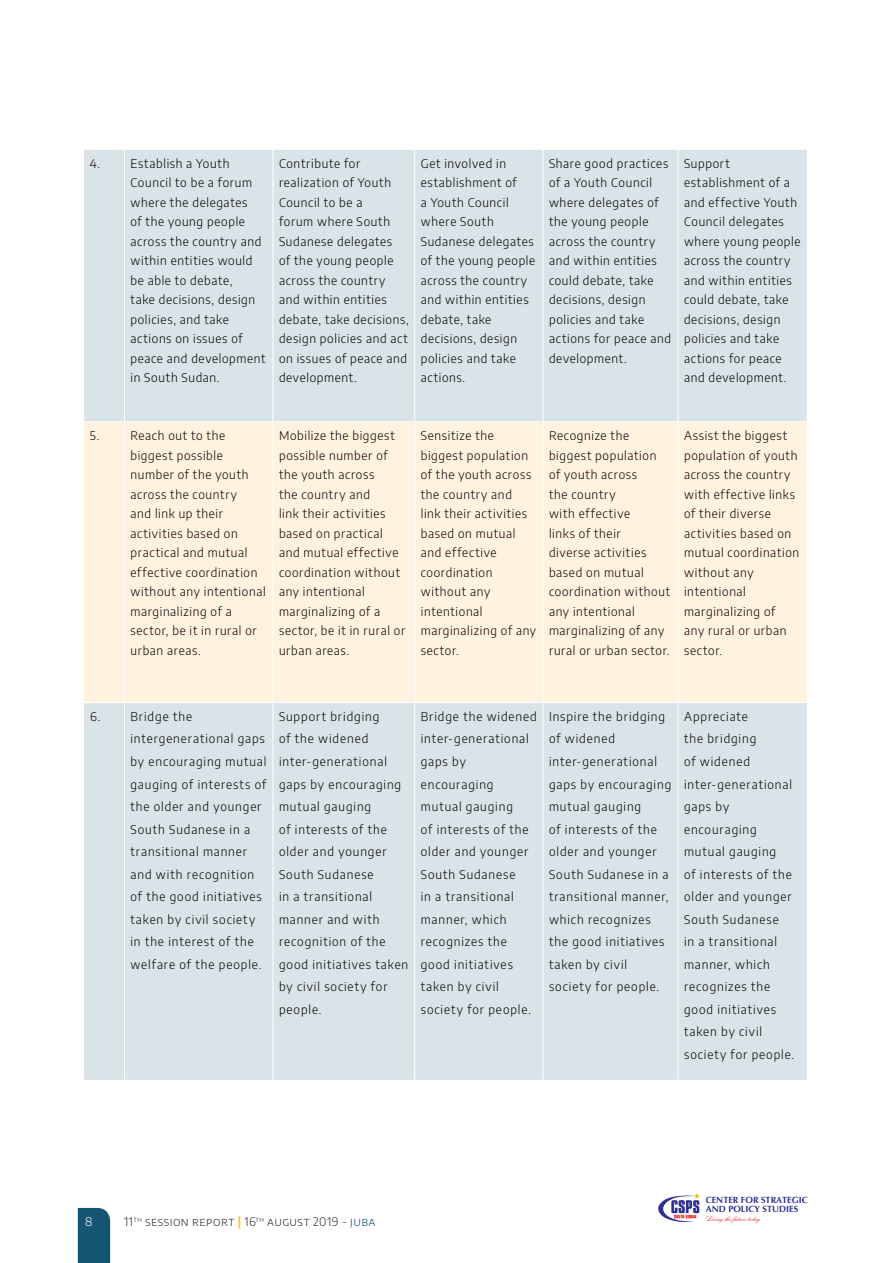
<style>
.page{position:relative;width:893px;height:1263px;background:#fff}
.page>*{position:absolute;margin:0;border:0;box-sizing:border-box;transform-origin:0 0}
.t1{font:300 12px/19.5px "Encode Sans";letter-spacing:.06em;color:#000}
.t2{font:300 12px "Encode Sans";letter-spacing:.045em;color:#343433}
.t3{font:300 12px "Encode Sans";color:#fff}
.t4{font:700 9px/9.8px "Optima";color:#2e3092}
.t5{font:7.65px "Bank Scr D";color:#ed1d24}
.s1{color:#fff}
.s2{font-weight:700;color:#fcc82d}
.s3{color:#145571}
</style>
<div class="page">
<div style="left:78px;top:1208px;width:32px;height:55px;background:#145571"></div>
<svg style="left:658px;top:1193px;width:42px;height:29px"></svg>
<div style="left:84px;top:150px;width:723px;height:930px;background:#dae3e8"></div>
<div style="left:84px;top:423px;width:723px;height:279px;background:#fff3df"></div>
<hr style="left:84px;top:422px;width:40px;height:1px;background:#fff">
<hr style="left:124px;top:422px;width:149px;height:1px;background:#fff">
<hr style="left:273px;top:422px;width:142px;height:1px;background:#fff">
<hr style="left:415px;top:422px;width:128px;height:1px;background:#fff">
<hr style="left:543px;top:422px;width:135px;height:1px;background:#fff">
<hr style="left:678px;top:422px;width:129px;height:1px;background:#fff">
<hr style="left:84px;top:702px;width:40px;height:1px;background:#fff">
<hr style="left:124px;top:702px;width:149px;height:1px;background:#fff">
<hr style="left:273px;top:702px;width:142px;height:1px;background:#fff">
<hr style="left:415px;top:702px;width:128px;height:1px;background:#fff">
<hr style="left:543px;top:702px;width:135px;height:1px;background:#fff">
<hr style="left:678px;top:702px;width:129px;height:1px;background:#fff">
<hr style="left:124px;top:149px;width:1px;height:273px;background:#fff">
<hr style="left:273px;top:149px;width:1px;height:273px;background:#fff">
<hr style="left:414px;top:149px;width:1px;height:273px;background:#fff">
<hr style="left:543px;top:149px;width:1px;height:273px;background:#fff">
<hr style="left:678px;top:149px;width:1px;height:273px;background:#fff">
<hr style="left:124px;top:422px;width:1px;height:280px;background:#fff">
<hr style="left:273px;top:422px;width:1px;height:280px;background:#fff">
<hr style="left:414px;top:422px;width:1px;height:280px;background:#fff">
<hr style="left:543px;top:422px;width:1px;height:280px;background:#fff">
<hr style="left:678px;top:422px;width:1px;height:280px;background:#fff">
<hr style="left:124px;top:703px;width:1px;height:377px;background:#fff">
<hr style="left:273px;top:703px;width:1px;height:377px;background:#fff">
<hr style="left:414px;top:703px;width:1px;height:377px;background:#fff">
<hr style="left:543px;top:703px;width:1px;height:377px;background:#fff">
<hr style="left:678px;top:703px;width:1px;height:377px;background:#fff">
<p class="t1" style="left:90px;top:153px;width:12px">4.</p>
<p class="t1" style="left:130px;top:153px;width:137px">Establish a Youth<br>Council to be a forum where the delegates<br>of the young people across the country and within entities would be able to debate,<br>take decisions, design policies, and take actions on issues of peace and development in South Sudan.</p>
<p class="t1" style="left:279px;top:153px;width:131px">Contribute for realization of Youth<br>Council to be a<br>forum where South<br>Sudanese delegates<br>of the young people across the country and within entities debate, take decisions, design policies and act on issues of peace and development.</p>
<p class="t1" style="left:421px;top:153px;width:116px">Get involved in establishment of<br>a Youth Council where South<br>Sudanese delegates of the young people across the country and within entities debate, take decisions, design policies and take actions.</p>
<p class="t1" style="left:549px;top:153px;width:124px">Share good practices of a Youth Council where delegates of the young people across the country and within entities could debate, take decisions, design policies and take actions for peace and development.</p>
<p class="t1" style="left:684px;top:153px;width:118px">Support establishment of a and effective Youth<br>Council delegates where young people across the country and within entities could debate, take decisions, design policies and take actions for peace and development.</p>
<p class="t1" style="left:90px;top:425px;width:11px">5.</p>
<p class="t1" style="left:130px;top:425px;width:137px">Reach out to the biggest possible number of the youth across the country<br>and link up their activities based on practical and mutual effective coordination without any intentional marginalizing of a sector, be it in rural or urban areas.</p>
<p class="t1" style="left:279px;top:425px;width:128px">Mobilize the biggest possible number of the youth across<br>the country and<br>link their activities based on practical and mutual effective coordination without any intentional marginalizing of a sector, be it in rural or urban areas.</p>
<p class="t1" style="left:421px;top:425px;width:117px">Sensitize the biggest population of the youth across the country and<br>link their activities based on mutual and effective coordination without any intentional marginalizing of any sector.</p>
<p class="t1" style="left:549px;top:425px;width:123px">Recognize the biggest population of youth across<br>the country<br>with effective<br>links of their<br>diverse activities based on mutual coordination without any intentional marginalizing of any rural or urban sector.</p>
<p class="t1" style="left:684px;top:425px;width:117px">Assist the biggest population of youth across the country with effective links of their diverse activities based on mutual coordination without any intentional marginalizing of<br>any rural or urban sector.</p>
<p class="t1" style="left:90px;top:706px;width:12px">6.</p>
<p class="t1" style="left:131px;top:705px;width:137px;line-height:22.5px">Bridge the intergenerational gaps by encouraging mutual gauging of interests of the older and younger<br>South Sudanese in a transitional manner and with recognition of the good initiatives taken by civil society in the interest of the welfare of the people.</p>
<p class="t1" style="left:279px;top:705px;width:131px;line-height:22.5px">Support bridging<br>of the widened inter-generational gaps by encouraging mutual gauging<br>of interests of the older and younger<br>South Sudanese<br>in a transitional manner and with recognition of the good initiatives taken by civil society for people.</p>
<p class="t1" style="left:421px;top:705px;width:118px;line-height:22.5px">Bridge the widened inter-generational gaps by encouraging mutual gauging<br>of interests of the older and younger<br>South Sudanese<br>in a transitional manner, which recognizes the good initiatives taken by civil society for people.</p>
<p class="t1" style="left:549px;top:705px;width:124px;line-height:22.5px">Inspire the bridging of widened inter-generational gaps by encouraging mutual gauging<br>of interests of the older and younger<br>South Sudanese in a transitional manner, which recognizes the good initiatives taken by civil society for people.</p>
<p class="t1" style="left:684px;top:705px;width:112px;line-height:22.5px">Appreciate<br>the bridging<br>of widened inter-generational gaps by encouraging mutual gauging<br>of interests of the older and younger<br>South Sudanese<br>in a transitional manner, which recognizes the good initiatives taken by civil society for people.</p>
<p class="t3" style="left:85px;top:1213px;width:9px">8</p>
<p class="t2" style="left:118px;top:1213px;width:258px"><span class="s1">|</span> 11<sup>TH</sup> SessioN report <span class="s2">|</span> 16<sup>th</sup> August 2019 - <span class="s3">juba</span></p>
<p class="t4" style="left:706px;top:1195px;width:104px">CENTER FOR STRATEGIC<br>AND POLICY STUDIES</p>
<p class="t5" style="left:706px;top:1215px;width:56px">Living the future today</p>
</div>
